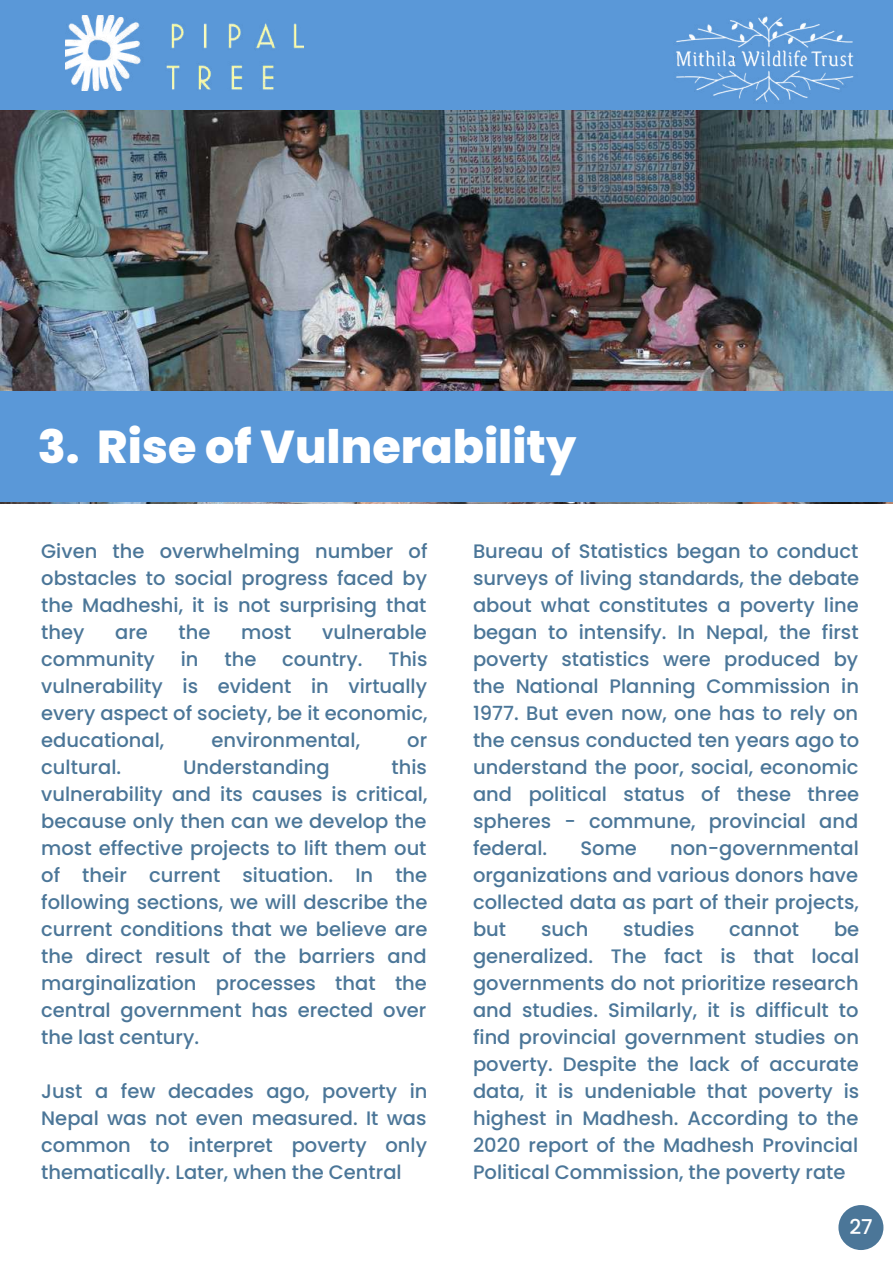
<style>
.page{position:relative;width:893px;height:1264px;background:#fff}
.page>*{position:absolute;margin:0;border:0;box-sizing:border-box;transform-origin:0 0}
.t1{font:800 46.05px "Poppins";color:#fff}
.t2{font:500 20.4px "Poppins";color:#fff}
.t3{font:500 19.5px/27px "Poppins";color:#4b7698;text-align:justify}
</style>
<div class="page">
<img style="left:0;top:109px;width:892px;height:394px">
<div style="left:0;top:392px;width:892px;height:110px;background:#5a98d8"></div>
<div style="left:0;top:0;width:892px;height:109px;background:#5a98d8"></div>
<img style="left:65px;top:15px;width:239px;height:75px">
<img style="left:676px;top:16px;width:178px;height:86px">
<div style="left:838px;top:1204px;width:45px;height:45px;background:#4b7698;border-radius:50%"></div>
<h1 class="t1" style="left:38px;top:415px;width:540px">3. Rise of Vulnerability</h1>
<p class="t3" style="left:41px;top:538px;width:388px">Given the overwhelming number of obstacles to social progress faced by the Madheshi, it is not surprising that they</p>
<p class="t3" style="left:115px;top:618px;width:34px">are</p>
<p class="t3" style="left:178px;top:618px;width:33px">the</p>
<p class="t3" style="left:241px;top:618px;width:52px">most</p>
<p class="t3" style="left:322px;top:618px;width:106px">vulnerable</p>
<p class="t3" style="left:41px;top:645px;width:115px">community</p>
<p class="t3" style="left:181px;top:645px;width:19px">in</p>
<p class="t3" style="left:224px;top:645px;width:33px">the</p>
<p class="t3" style="left:282px;top:645px;width:82px">country.</p>
<p class="t3" style="left:41px;top:645px;width:388px;text-indent:347px">This vulnerability is evident in virtually every aspect of society, be it economic, educational,</p>
<p class="t3" style="left:211px;top:726px;width:150px">environmental,</p>
<p class="t3" style="left:407px;top:726px;width:21px">or</p>
<p class="t3" style="left:41px;top:753px;width:387px;text-indent:350px">this vulnerability and its causes is critical, because only then can we develop the most effective projects to lift them out of their current situation. In the following sections, we will describe the current conditions that we believe are the direct result of the barriers and marginalization processes that the central government has erected over the last century.</p>
<p class="t3" style="left:41px;top:1077px;width:388px">Just a few decades ago, poverty in Nepal was not even measured. It was common to interpret poverty only thematically. Later, when the Central</p>
<p class="t3" style="left:41px;top:753px;width:81px">cultural.</p>
<p class="t3" style="left:183px;top:753px;width:148px">Understanding</p>
<p class="t3" style="left:473px;top:538px;width:388px">Bureau of Statistics began to conduct surveys of living standards, the debate about what constitutes a poverty line began to intensify. In Nepal, the first poverty statistics were produced by the National Planning Commission in 1977. But even now, one has to rely on the census conducted ten years ago to understand the poor, social, economic and political status of these three spheres - commune, provincial and federal.</p>
<p class="t3" style="left:473px;top:834px;width:387px;text-indent:197px">non-governmental organizations and various donors have collected data as part of their projects, but</p>
<p class="t3" style="left:580px;top:834px;width:58px">Some</p>
<p class="t3" style="left:541px;top:915px;width:49px">such</p>
<p class="t3" style="left:623px;top:915px;width:73px">studies</p>
<p class="t3" style="left:729px;top:915px;width:71px">cannot</p>
<p class="t3" style="left:473px;top:915px;width:387px;text-indent:361px">be generalized. The fact is that local governments do not prioritize research and studies. Similarly, it is difficult to find provincial government studies on poverty. Despite the lack of accurate data, it is undeniable that poverty is highest in Madhesh. According to the 2020 report of the Madhesh Provincial Political Commission, the poverty rate</p>
<p class="t2" style="left:849px;top:1212px;width:25px">27</p>
</div>
